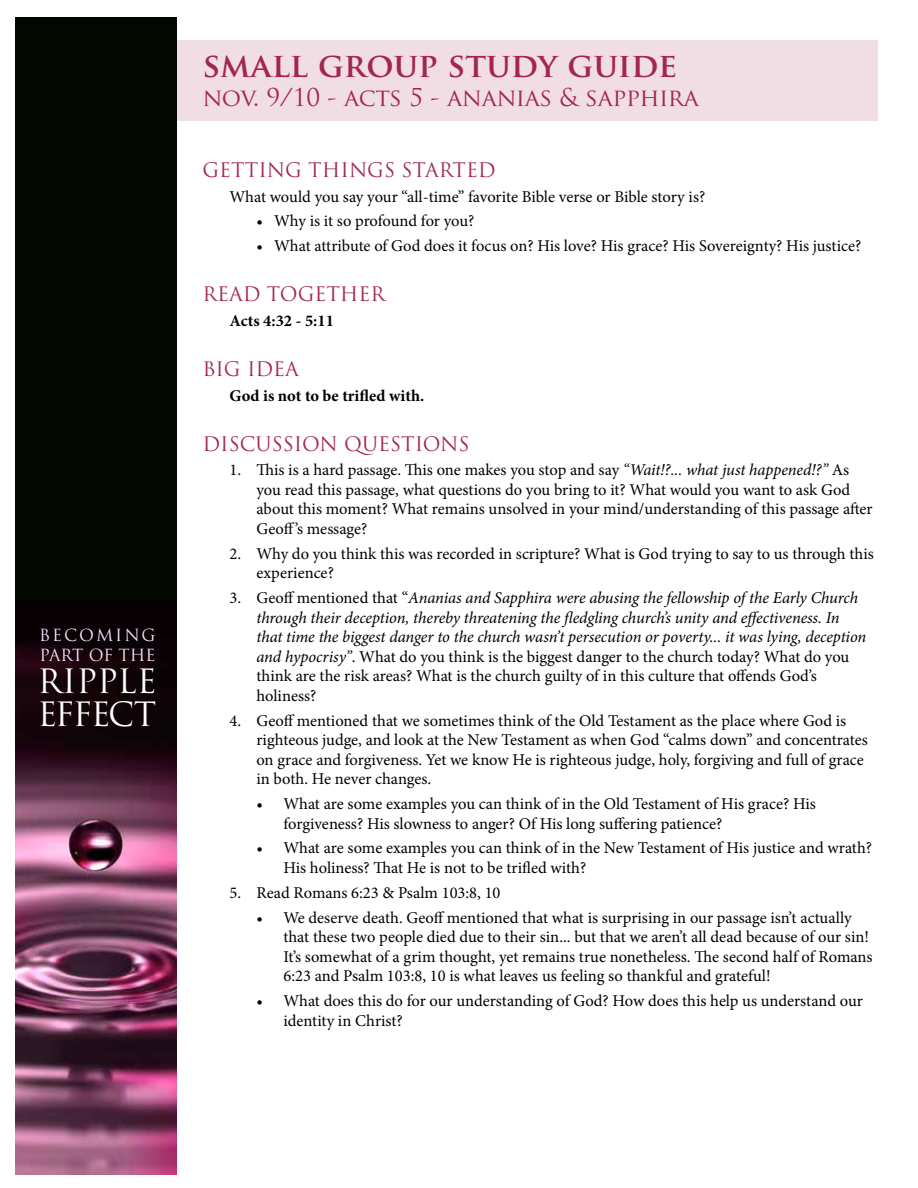
<style>
.page{position:relative;width:918px;height:1188px;background:#fff}
.page>*{position:absolute;margin:0;border:0;box-sizing:border-box;transform-origin:0 0}
.t1{font:700 33px "Trajan Pro";color:#a4264e}
.t2{font:32.7px/32.7px "Trajan Pro";letter-spacing:-.02em;color:#fff}
.t3{font:24px "Trajan Pro";color:#a4264e}
.t4{font:19.5px "Trajan Pro";color:#a4264e}
.t5{font:16.5px/19.5px "Minion Pro";letter-spacing:-.005em;color:#000}
.t6{font:italic 16.5px/19.5px "Minion Pro";letter-spacing:-.01em;color:#000}
.t7{font:700 16.5px "Minion Pro";color:#000}
.t8{font:16.35px/19.6px "Trajan Pro";letter-spacing:.11em;color:#fbe1fe}
.s1{font-style:italic}
.s2{font-style:normal}
</style>
<div class="page">
<div style="left:15px;top:17px;width:162px;height:588px;background:#020700"></div>
<img style="left:15px;top:605px;width:162px;height:569px">
<div style="left:177px;top:40px;width:701px;height:82px;background:#f1dee4"></div>
<p class="t8" style="left:39px;top:625px;width:118px">BECOMING<br>PART OF THE</p>
<h2 class="t2" style="left:38px;top:665px;width:121px">RIPPLE<br>EFFECT</h2>
<h1 class="t1" style="left:202px;top:45px;width:476px">SMALL GROUP STUDY GUIDE</h1>
<h3 class="t3" style="left:202px;top:82px;width:499px">NOV. 9/10 - ACTS 5 - ANANIAS &amp; SAPPHIRA</h3>
<p class="t4" style="left:202px;top:157px;width:295px">GETTING THINGS STARTED</p>
<p class="t5" style="left:229px;top:187px;width:477px">What would you say your “all-time” favorite Bible verse or Bible story is?</p>
<p class="t5" style="left:257px;top:211px;width:219px">• Why is it so profound for you?</p>
<p class="t5" style="left:257px;top:236px;width:606px">• What attribute of God does it focus on? His love? His grace? His Sovereignty? His justice?</p>
<p class="t4" style="left:202px;top:282px;width:184px">READ TOGETHER</p>
<p class="t7" style="left:229px;top:309px;width:106px">Acts 4:32 - 5:11</p>
<p class="t4" style="left:202px;top:356px;width:98px">BIG IDEA</p>
<p class="t7" style="left:229px;top:384px;width:196px">God is not to be trifled with.</p>
<p class="t4" style="left:202px;top:431px;width:269px">DISCUSSION QUESTIONS</p>
<p class="t5" style="left:256px;top:460px;width:618px;text-indent:-27px">1. This is a hard passage. This one makes you stop and say <span class="s1">“Wait!?... what just happened!?”</span> As you read this passage, what questions do you bring to it? What would you want to ask God about this moment? What remains unsolved in your mind/understanding of this passage after Geoff’s message?</p>
<p class="t5" style="left:256px;top:544px;width:619px;text-indent:-27px">2. Why do you think this was recorded in scripture? What is God trying to say to us through this experience?</p>
<p class="t6" style="left:256px;top:588px;width:611px;text-indent:-27px"><span class="s2">3. Geoff mentioned that “</span>Ananias and Sapphira were abusing the fellowship of the Early Church through their deception, thereby threatening the fledgling church’s unity and effectiveness. In that time the biggest danger to the church wasn’t persecution or poverty... it was lying, deception and hypocrisy”<span class="s2">. What do you think is the biggest danger to the church today? What do you think are the risk areas? What is the church guilty of in this culture that offends God’s holiness?</span></p>
<p class="t5" style="left:256px;top:711px;width:613px;text-indent:-27px">4. Geoff mentioned that we sometimes think of the Old Testament as the place where God is righteous judge, and look at the New Testament as when God “calms down” and concentrates on grace and forgiveness. Yet we know He is righteous judge, holy, forgiving and full of grace in both. He never changes.</p>
<p class="t5" style="left:283px;top:794px;width:534px;text-indent:-27px">• What are some examples you can think of in the Old Testament of His grace? His forgiveness? His slowness to anger? Of His long suffering patience?</p>
<p class="t5" style="left:283px;top:839px;width:590px;text-indent:-27px">• What are some examples you can think of in the New Testament of His justice and wrath?<br>His holiness? That He is not to be trifled with?</p>
<p class="t5" style="left:229px;top:883px;width:273px">5. Read Romans 6:23 &amp; Psalm 103:8, 10</p>
<p class="t5" style="left:283px;top:908px;width:591px;text-indent:-27px">• We deserve death. Geoff mentioned that what is surprising in our passage isn’t actually that these two people died due to their sin... but that we aren’t all dead because of our sin!<br>It’s somewhat of a grim thought, yet remains true nonetheless. The second half of Romans 6:23 and Psalm 103:8, 10 is what leaves us feeling so thankful and grateful!</p>
<p class="t5" style="left:283px;top:991px;width:581px;text-indent:-27px">• What does this do for our understanding of God? How does this help us understand our identity in Christ?</p>
</div>
